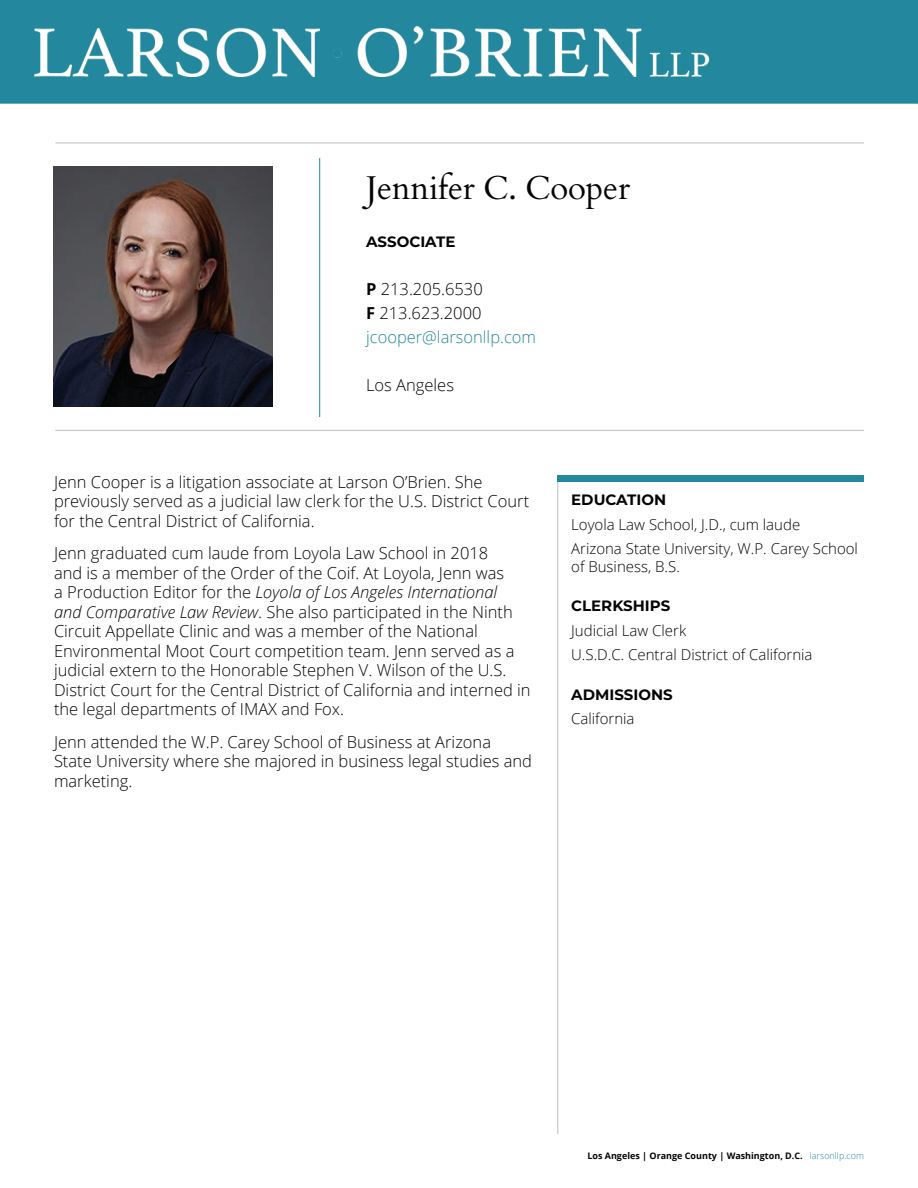
<style>
.page{position:relative;width:918px;height:1188px;background:#fff}
.page>*{position:absolute;margin:0;border:0;box-sizing:border-box;transform-origin:0 0}
.t1{font:33px "Cardo";letter-spacing:-.005em;color:#040503}
.t2{font:300 16.5px/19.5px "Open Sans";color:#040503}
.t3{font:300 15px/24.5px "Open Sans";color:#040503}
.t4{font:700 15px "Montserrat";color:#040503}
.t5{font:700 9px "Open Sans";color:#040503}
.s1{font-weight:700}
.s2{color:#23889d}
.s3{font-style:italic}
.s4{font-weight:300;color:#23889d}
</style>
<div class="page">
<hr style="left:557px;top:478px;width:1px;height:656px;background:#b9c0c3">
<div style="left:557px;top:475px;width:307px;height:7px;background:#23889d"></div>
<div style="left:0;top:0;width:918px;height:104px;background:#23889d"></div>
<hr style="left:55px;top:430px;width:809px;height:1px;background:#b9c0c3">
<hr style="left:55px;top:143px;width:809px;height:1px;background:#b9c0c3">
<hr style="left:319px;top:158px;width:1px;height:259px;background:#23879c">
<img style="left:34px;top:27px;width:676px;height:49px">
<img style="left:54px;top:166px;width:218px;height:241px">
<h1 class="t1" style="left:366px;top:161px;width:266px">Jennifer C. Cooper</h1>
<p class="t4" style="left:366px;top:231px;width:91px">ASSOCIATE</p>
<p class="t2" style="left:366px;top:277px;width:172px;line-height:24px"><span class="s1">P</span> 213.205.6530<br><span class="s1">F</span> 213.623.2000 <span class="s2">jcooper@larsonllp.com</span></p>
<p class="t2" style="left:366px;top:375px;width:89px">Los Angeles</p>
<p class="t2" style="left:54px;top:472px;width:477px">Jenn Cooper is a litigation associate at Larson O’Brien. She previously served as a judicial law clerk for the U.S. District Court for the Central District of California.</p>
<p class="t2" style="left:54px;top:543px;width:478px">Jenn graduated cum laude from Loyola Law School in 2018<br>and is a member of the Order of the Coif. At Loyola, Jenn was<br>a Production Editor for the <span class="s3">Loyola of Los Angeles International<br>and Comparative Law Review</span>. She also participated in the Ninth Circuit Appellate Clinic and was a member of the National Environmental Moot Court competition team. Jenn served as a judicial extern to the Honorable Stephen V. Wilson of the U.S.<br>District Court for the Central District of California and interned in the legal departments of IMAX and Fox.</p>
<p class="t2" style="left:54px;top:732px;width:480px">Jenn attended the W.P. Carey School of Business at Arizona<br>State University where she majored in business legal studies and marketing.</p>
<p class="t4" style="left:571px;top:489px;width:96px">EDUCATION</p>
<p class="t3" style="left:571px;top:511px;width:288px">Loyola Law School, J.D., cum laude<br>Arizona State University, W.P. Carey School</p>
<p class="t3" style="left:571px;top:554px;width:110px">of Business, B.S.</p>
<p class="t4" style="left:571px;top:595px;width:101px">CLERKSHIPS</p>
<p class="t3" style="left:571px;top:618px;width:243px">Judicial Law Clerk<br>U.S.D.C. Central District of California</p>
<p class="t4" style="left:571px;top:684px;width:103px">ADMISSIONS</p>
<p class="t3" style="left:571px;top:706px;width:65px">California</p>
<p class="t5" style="left:587px;top:1149px;width:278px">Los Angeles | Orange County | Washington, D.C. <span class="s4">larsonllp.com</span></p>
</div>
